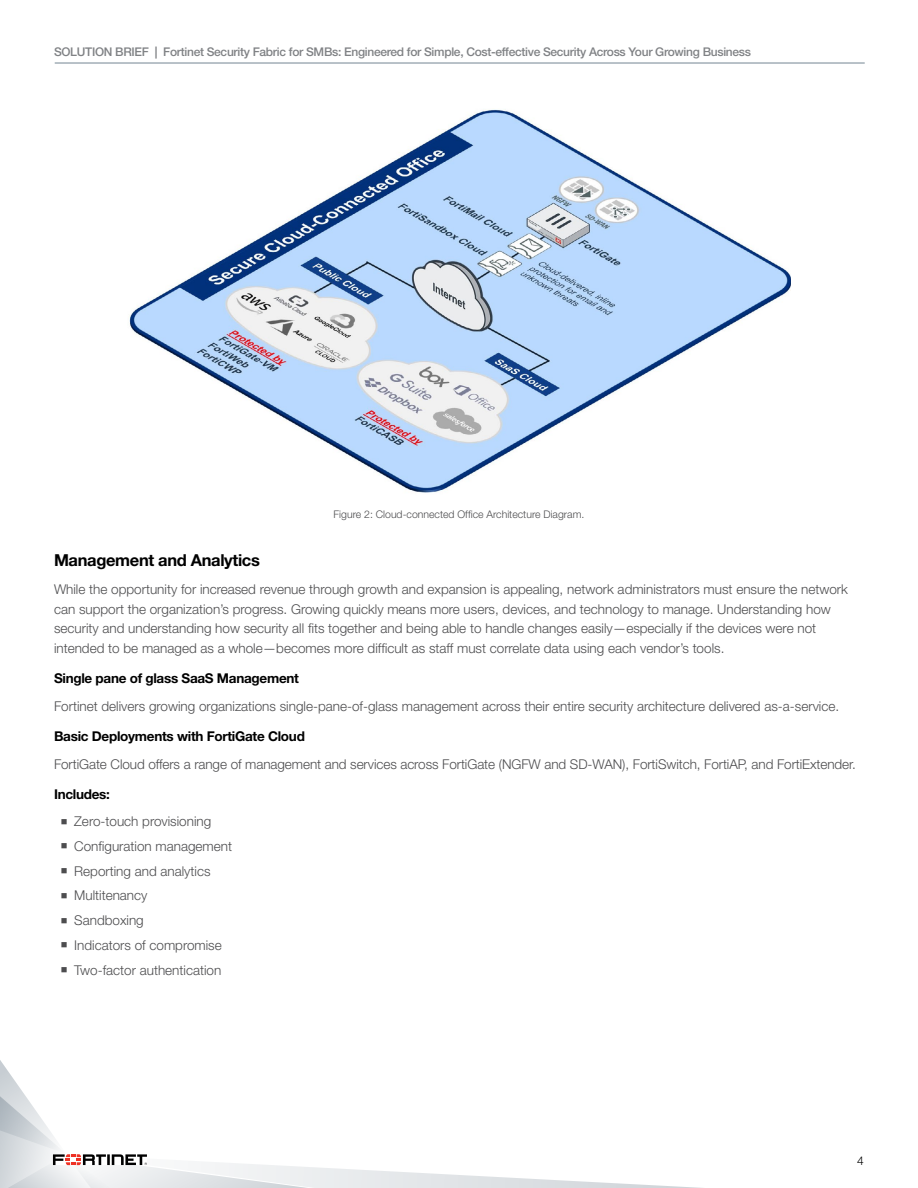
<style>
.page{position:relative;width:918px;height:1188px;background:#fff}
.page>*{position:absolute;margin:0;border:0;box-sizing:border-box;transform-origin:0 0}
.t1{font:700 16.5px "Helvetica Neue LT Pro";letter-spacing:-.02em;color:#000}
.t2{font:300 13.5px/19.5px "Helvetica Neue LT Pro";color:#4d4d4f}
.t3{font:700 13.5px "Helvetica Neue LT Pro";letter-spacing:-.02em;color:#000}
.t4{font:500 12px "Helvetica Neue LT Pro";letter-spacing:-.025em;color:#808285}
.t5{font:300 12px "Helvetica Neue LT Pro";color:#000}
.t6{font:300 10.5px "Helvetica Neue LT Pro";color:#4d4d4f}
.s1{font-weight:700}
</style>
<div class="page">
<hr style="left:55px;top:63px;width:810px;height:1px;background:#738592">
<svg style="left:0;top:1060px;width:701px;height:128px"></svg>
<img style="left:129px;top:109px;width:662px;height:384px">
<p class="t4" style="left:54px;top:44px;width:699px">SOLUTION BRIEF <span class="s1">|</span> Fortinet Security Fabric for SMBs: Engineered for Simple, Cost-effective Security Across Your Growing Business</p>
<p class="t6" style="left:334px;top:508px;width:252px">Figure 2: Cloud-connected Office Architecture Diagram.</p>
<p class="t1" style="left:54px;top:550px;width:207px">Management and Analytics</p>
<p class="t2" style="left:54px;top:579px;width:795px">While the opportunity for increased revenue through growth and expansion is appealing, network administrators must ensure the network can support the organization’s progress. Growing quickly means more users, devices, and technology to manage. Understanding how security and understanding how security all fits together and being able to handle changes easily—especially if the devices were not intended to be managed as a whole—becomes more difficult as staff must correlate data using each vendor’s tools.</p>
<p class="t3" style="left:54px;top:669px;width:247px">Single pane of glass SaaS Management</p>
<p class="t2" style="left:54px;top:696px;width:787px">Fortinet delivers growing organizations single-pane-of-glass management across their entire security architecture delivered as-a-service.</p>
<p class="t3" style="left:54px;top:728px;width:252px">Basic Deployments with FortiGate Cloud</p>
<p class="t2" style="left:54px;top:755px;width:803px">FortiGate Cloud offers a range of management and services across FortiGate (NGFW and SD-WAN), FortiSwitch, FortiAP, and FortiExtender.</p>
<p class="t3" style="left:54px;top:786px;width:58px">Includes:</p>
<p class="t2" style="left:61px;top:811px;width:152px">■ Zero-touch provisioning</p>
<p class="t2" style="left:61px;top:836px;width:173px">■ Configuration management</p>
<p class="t2" style="left:61px;top:861px;width:151px">■ Reporting and analytics</p>
<p class="t2" style="left:61px;top:886px;width:88px">■ Multitenancy</p>
<p class="t2" style="left:61px;top:910px;width:85px">■ Sandboxing</p>
<p class="t2" style="left:61px;top:935px;width:163px">■ Indicators of compromise</p>
<p class="t2" style="left:61px;top:960px;width:162px">■ Two-factor authentication</p>
<p class="t5" style="left:857px;top:1154px;width:8px">4</p>
</div>
